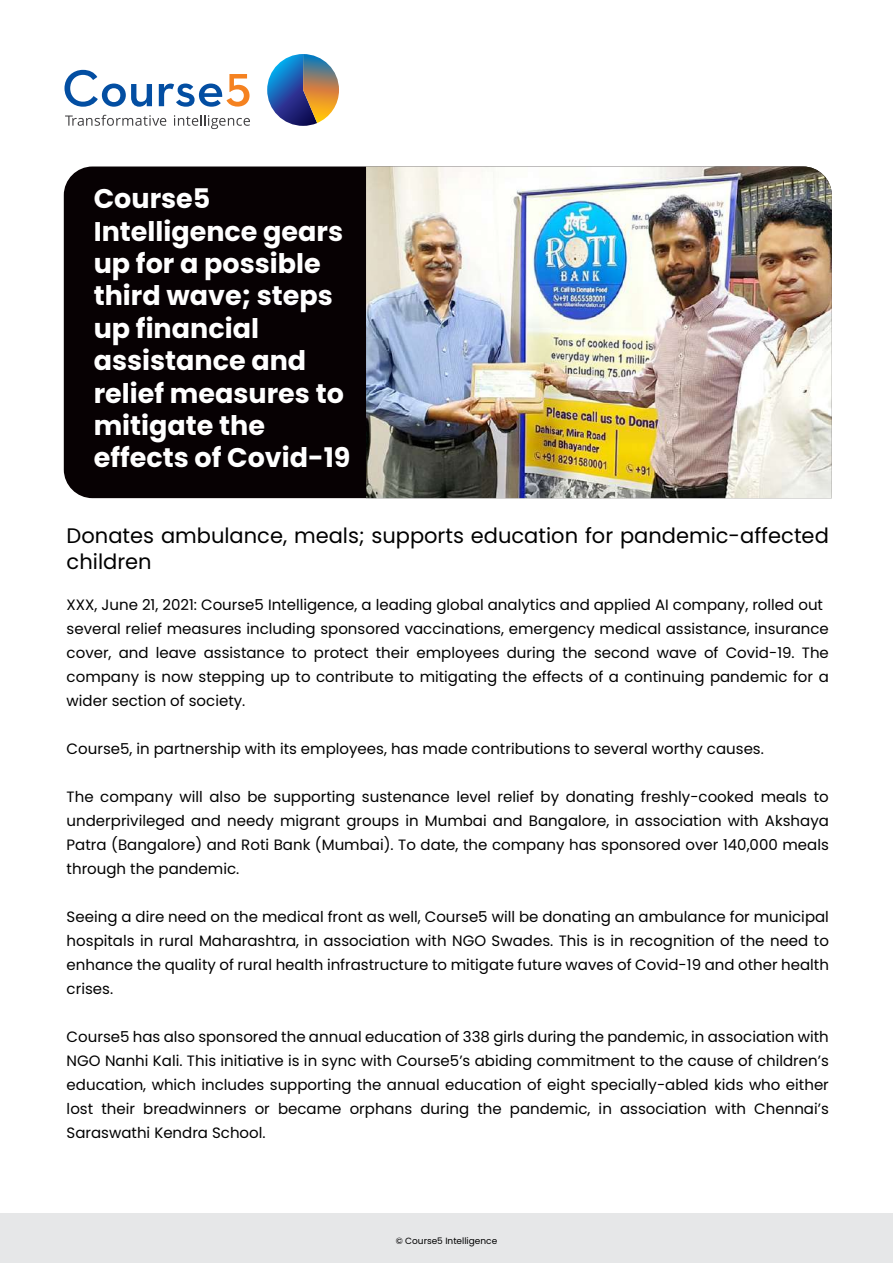
<style>
.page{position:relative;width:893px;height:1263px;background:#fff}
.page>*{position:absolute;margin:0;border:0;box-sizing:border-box;transform-origin:0 0}
.t1{font:700 27px/32.4px "Poppins";color:#fff}
.t2{font:21px/25.2px "Poppins";color:#000}
.t3{font:15px/24px "Poppins";color:#000;text-align:justify}
.t4{font:9px "Poppins";color:#000}
</style>
<div class="page">
<div style="left:0;top:1213px;width:893px;height:50px;background:#e6e7e8"></div>
<div style="left:64px;top:166px;width:302px;height:332px;background:#070103"></div>
<svg style="left:64px;top:70px;width:88px;height:37px"></svg>
<svg style="left:159px;top:74px;width:91px;height:33px"></svg>
<svg style="left:267px;top:54px;width:72px;height:72px"></svg>
<svg style="left:65px;top:115px;width:101px;height:11px"></svg>
<svg style="left:174px;top:115px;width:76px;height:14px"></svg>
<img style="left:366px;top:166px;width:466px;height:332px">
<h1 class="t1" style="left:94px;top:183px;width:258px">Course5<br>Intelligence gears up for a possible third wave; steps up financial assistance and relief measures to mitigate the effects of Covid-19</h1>
<h2 class="t2" style="left:67px;top:524px;width:764px">Donates ambulance, meals; supports education for pandemic-affected children</h2>
<p class="t3" style="left:67px;top:593px;width:764px;text-align:left">XXX, June 21, 2021: Course5 Intelligence, a leading global analytics and applied AI company, rolled out several relief measures including sponsored vaccinations, emergency medical assistance, insurance cover, and leave assistance to protect their employees during the second wave of Covid-19. The company is now stepping up to contribute to mitigating the effects of a continuing pandemic for a wider section of society.</p>
<p class="t3" style="left:67px;top:737px;width:699px">Course5, in partnership with its employees, has made contributions to several worthy causes.</p>
<p class="t3" style="left:67px;top:785px;width:764px">The company will also be supporting sustenance level relief by donating freshly-cooked meals to underprivileged and needy migrant groups in Mumbai and Bangalore, in association with Akshaya Patra (Bangalore) and Roti Bank (Mumbai). To date, the company has sponsored over 140,000 meals through the pandemic.</p>
<p class="t3" style="left:67px;top:905px;width:764px">Seeing a dire need on the medical front as well, Course5 will be donating an ambulance for municipal hospitals in rural Maharashtra, in association with NGO Swades. This is in recognition of the need to enhance the quality of rural health infrastructure to mitigate future waves of Covid-19 and other health crises.</p>
<p class="t3" style="left:67px;top:1025px;width:764px">Course5 has also sponsored the annual education of 338 girls during the pandemic, in association with NGO Nanhi Kali. This initiative is in sync with Course5’s abiding commitment to the cause of children’s education, which includes supporting the annual education of eight specially-abled kids who either lost their breadwinners or became orphans during the pandemic, in association with Chennai’s Saraswathi Kendra School.</p>
<p class="t4" style="left:396px;top:1235px;width:103px">© Course5 Intelligence</p>
</div>
